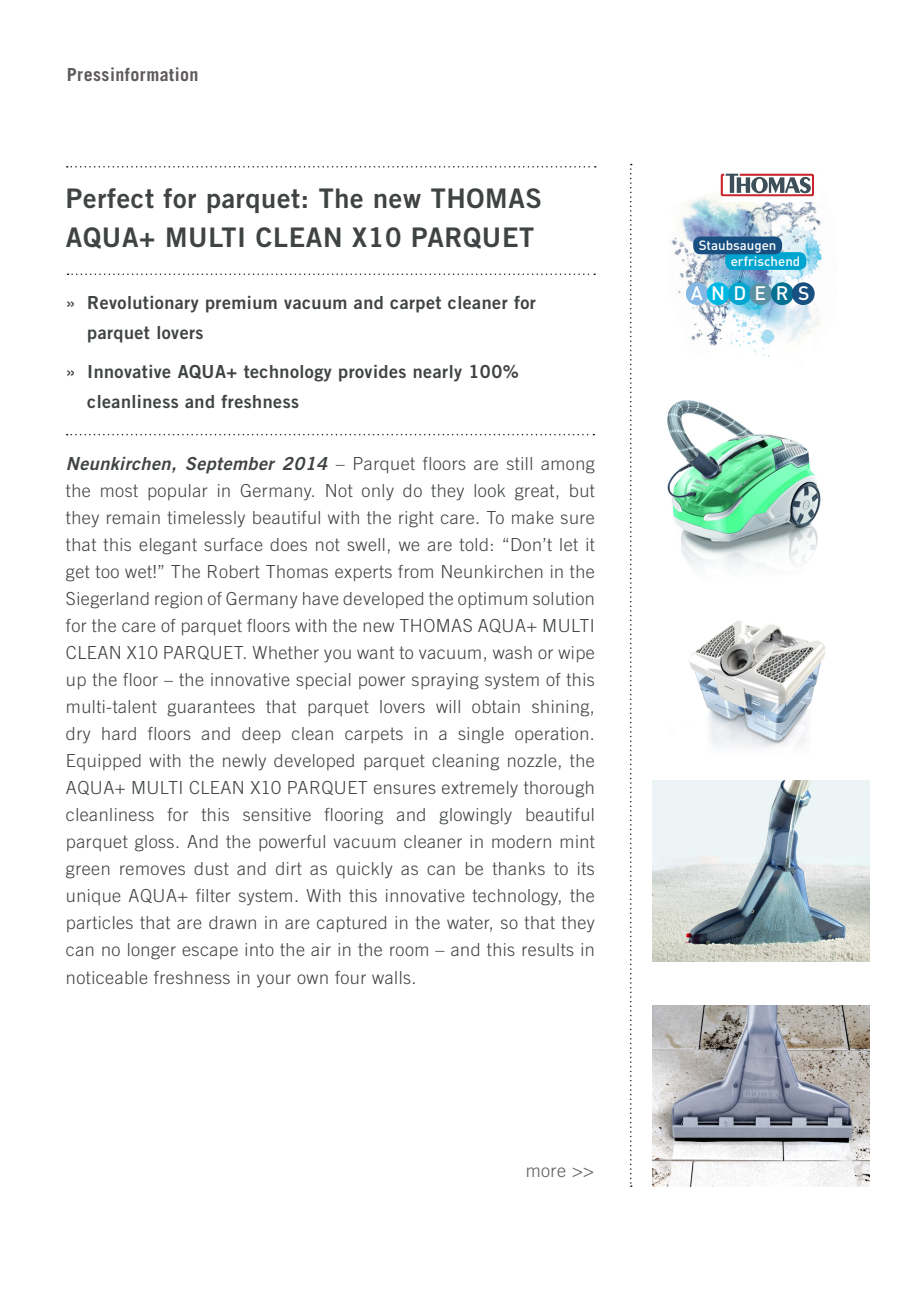
<style>
.page{position:relative;width:919px;height:1289px;background:#fff}
.page>*{position:absolute;margin:0;border:0;box-sizing:border-box;transform-origin:0 0}
.Liste{font:27px/39px "Trade Gothic LT Bold Two";letter-spacing:.025em;color:#404344}
.t1{font:500 19.35px "DIN";letter-spacing:.445em;color:#fff}
.t2{font:300 18px/27px "Trade Gothic LT";letter-spacing:.025em;color:#404344;text-align:justify}
.t3{font:18px/30px "Trade Gothic LT Bold Two";letter-spacing:.025em;color:#404344}
.t4{font:700 18px "Trade Gothic LT";letter-spacing:.025em;color:#5e5a5a}
.t5{font:300 18px "Trade Gothic LT";color:#5e5a5a}
.t6{font:500 13.35px "DIN";color:#fff}
.s1{font-family:"Helvetica"}
.s2{font-family:"Trade Gothic LT Bold Two";font-weight:400;font-style:italic}
</style>
<div class="page">
<svg style="left:67px;top:166px;width:528px;height:1px"></svg>
<svg style="left:68px;top:273px;width:527px;height:2px"></svg>
<svg style="left:630px;top:164px;width:1px;height:1022px"></svg>
<svg style="left:67px;top:434px;width:527px;height:1px"></svg>
<img style="left:667px;top:401px;width:154px;height:168px">
<img style="left:738px;top:345px;width:32px;height:12px">
<img style="left:758px;top:337px;width:15px;height:12px">
<img style="left:768px;top:328px;width:22px;height:12px">
<img style="left:790px;top:328px;width:22px;height:13px">
<img style="left:789px;top:173px;width:24px;height:1px">
<img style="left:801px;top:206px;width:13px;height:6px">
<img style="left:808px;top:207px;width:9px;height:5px">
<img style="left:691px;top:329px;width:18px;height:11px">
<svg style="left:703px;top:317px;width:6px;height:15px"></svg>
<img style="left:682px;top:201px;width:14px;height:21px">
<img style="left:696px;top:195px;width:21px;height:27px">
<img style="left:671px;top:237px;width:6px;height:18px">
<img style="left:677px;top:222px;width:27px;height:33px">
<img style="left:704px;top:217px;width:6px;height:19px">
<img style="left:677px;top:255px;width:8px;height:23px">
<img style="left:685px;top:246px;width:16px;height:32px">
<img style="left:687px;top:279px;width:6px;height:6px">
<img style="left:693px;top:276px;width:3px;height:6px">
<img style="left:783px;top:208px;width:24px;height:16px">
<img style="left:802px;top:212px;width:17px;height:17px">
<img style="left:807px;top:220px;width:14px;height:21px">
<img style="left:692px;top:301px;width:17px;height:16px">
<img style="left:717px;top:197px;width:7px;height:18px">
<img style="left:724px;top:206px;width:6px;height:9px">
<img style="left:710px;top:215px;width:20px;height:21px">
<img style="left:730px;top:206px;width:28px;height:30px">
<img style="left:758px;top:206px;width:25px;height:23px">
<img style="left:701px;top:254px;width:10px;height:21px">
<img style="left:711px;top:254px;width:16px;height:7px">
<img style="left:738px;top:229px;width:27px;height:7px">
<img style="left:765px;top:224px;width:35px;height:20px">
<svg style="left:797px;top:234px;width:11px;height:10px"></svg>
<img style="left:696px;top:275px;width:13px;height:26px">
<img style="left:780px;top:244px;width:20px;height:8px">
<img style="left:800px;top:241px;width:23px;height:20px">
<img style="left:812px;top:259px;width:11px;height:32px">
<img style="left:812px;top:291px;width:10px;height:28px">
<img style="left:816px;top:286px;width:7px;height:26px">
<img style="left:709px;top:321px;width:24px;height:25px">
<img style="left:735px;top:337px;width:22px;height:8px">
<img style="left:743px;top:331px;width:25px;height:6px">
<img style="left:709px;top:309px;width:17px;height:12px">
<img style="left:726px;top:321px;width:7px;height:5px">
<img style="left:709px;top:261px;width:103px;height:48px">
<img style="left:720px;top:309px;width:14px;height:11px">
<img style="left:734px;top:309px;width:26px;height:22px">
<img style="left:760px;top:309px;width:26px;height:24px">
<img style="left:786px;top:309px;width:26px;height:19px">
<div style="left:725px;top:252px;width:81px;height:18px;background:#00a5cf;border-radius:7px"></div>
<div style="left:693px;top:236px;width:89px;height:18px;background:#185081;border-radius:7px"></div>
<div style="left:685px;top:282px;width:23px;height:23px;background:#84b7e3;border-radius:50%"></div>
<div style="left:706px;top:282px;width:23px;height:23px;background:#00b8e4;border-radius:50%"></div>
<div style="left:728px;top:282px;width:23px;height:23px;background:#00a5cf;border-radius:50%"></div>
<div style="left:749px;top:282px;width:23px;height:23px;background:#5c90a3;border-radius:50%"></div>
<div style="left:771px;top:282px;width:22px;height:23px;background:#057192;border-radius:50%"></div>
<div style="left:791px;top:282px;width:23px;height:23px;background:#185081;border-radius:50%"></div>
<svg style="left:720px;top:174px;width:93px;height:32px"></svg>
<img style="left:689px;top:621px;width:137px;height:127px">
<img style="left:652px;top:780px;width:217px;height:181px">
<img style="left:652px;top:1005px;width:217px;height:181px">
<p class="t4" style="left:67px;top:63px;width:133px">Pressinformation</p>
<p class="Liste" style="left:66px;top:178px;width:477px">Perfect for parquet: The new THOMAS<br>AQUA+ MULTI CLEAN X10 PARQUET</p>
<p class="t3" style="left:87px;top:287px;width:450px;text-indent:-21px"><span class="s1">»</span> Revolutionary premium vacuum and carpet cleaner for parquet lovers</p>
<p class="t3" style="left:87px;top:356px;width:433px;text-indent:-21px"><span class="s1">»</span> Innovative AQUA+ technology provides nearly 100% cleanliness and freshness</p>
<p class="t2" style="left:66px;top:450px;width:530px"><span class="s2">Neunkirchen, September 2014</span> – Parquet floors are still among the most popular in Germany. Not only do they look great, but they remain timelessly beautiful with the right care. To make sure that this elegant surface does not swell, we are told: “Don’t let it get too wet!” The Robert Thomas experts from Neunkirchen in the Siegerland region of Germany have developed the optimum solution for the care of parquet floors with the new THOMAS AQUA+ MULTI CLEAN X10 PARQUET. Whether you want to vacuum, wash or wipe up the floor – the innovative special power spraying system of this multi-talent guarantees that parquet lovers will obtain shining, dry hard floors and deep clean carpets in a single operation.<br>Equipped with the newly developed parquet cleaning nozzle, the AQUA+ MULTI CLEAN X10 PARQUET ensures extremely thorough cleanliness for this sensitive flooring and glowingly beautiful parquet gloss. And the powerful vacuum cleaner in modern mint green removes dust and dirt as quickly as can be thanks to its unique AQUA+ filter system. With this innovative technology, the particles that are drawn in are captured in the water, so that they can no longer escape into the air in the room – and this results in noticeable freshness in your own four walls.</p>
<p class="t5" style="left:525px;top:1160px;width:70px">more &gt;&gt;</p>
<p class="t6" style="left:698px;top:237px;width:79px">Staubsaugen</p>
<p class="t1" style="left:690px;top:281px;width:120px">ANDERS</p>
<p class="t6" style="left:730px;top:252px;width:71px">erfrischend</p>
</div>
